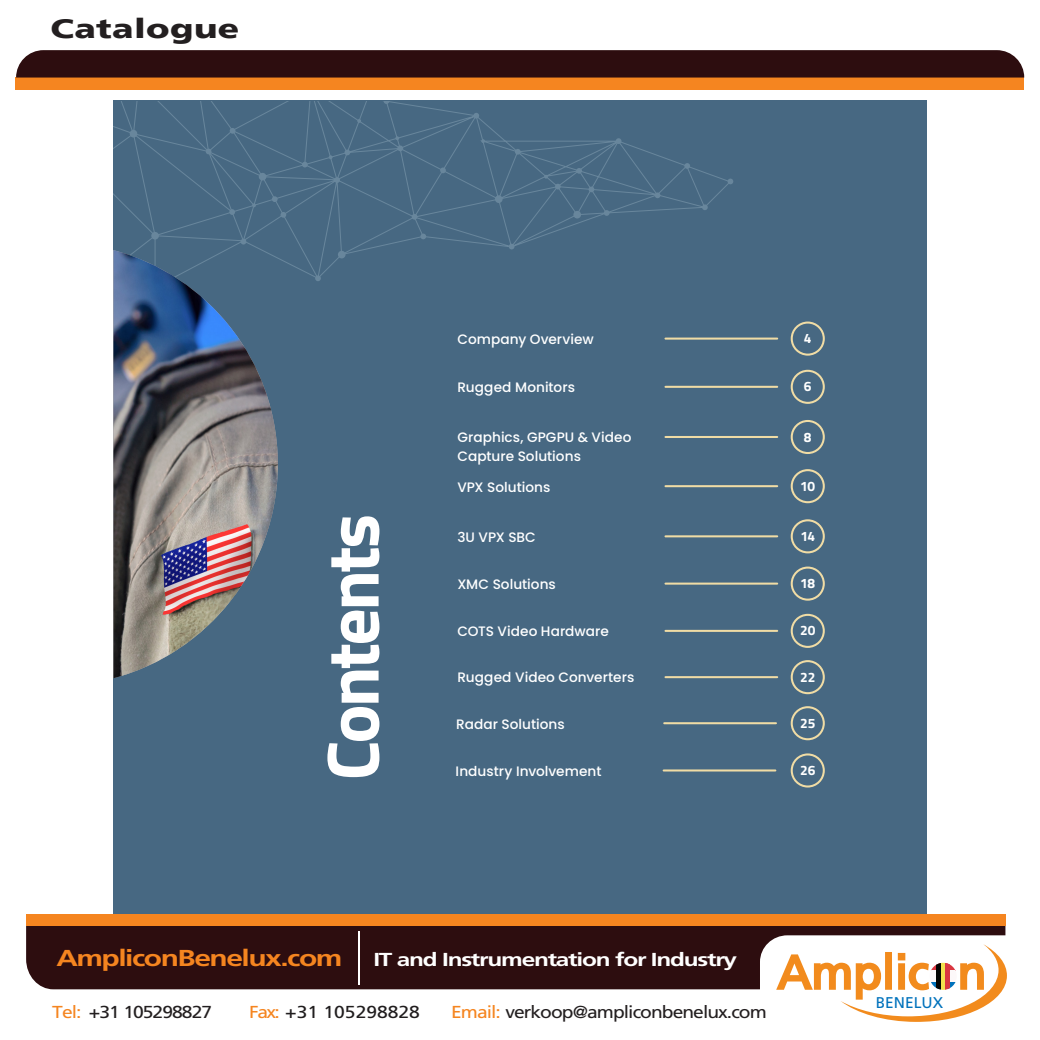
<style>
.page{position:relative;width:1040px;height:1040px;background:#fff}
.page>*{position:absolute;margin:0;border:0;box-sizing:border-box;transform-origin:0 0}
.Headline_-_ExtraBold__Align_Left{font:700 73.85px "Titillium Web";letter-spacing:-.04em;color:#fff}
.t1{font:900 27.12px "Frutiger LT";letter-spacing:.01em;color:#231f20;scale:1.3 1}
.t2{font:700 23.1px "Frutiger";letter-spacing:-.05em;color:#f58520;scale:1.3 1}
.t3{font:700 18.72px "Frutiger";letter-spacing:-.05em;color:#fff;scale:1.3 1}
.t4{font:17.32px "Frutiger";letter-spacing:-.05em;color:#231f20;scale:1.11 1}
.t5{font:17.32px "Frutiger";color:#201d1e;scale:1.11 1}
.t6{font:15.58px "Frutiger";color:#0072bc}
.Subhead_-_Medium__Align_Left{font:500 13.65px/19.1px "Poppins";color:#fff}
._10_pt{font:700 13.65px "Titillium Web";letter-spacing:-.015em;color:#fff}
.s1{color:#f58520}
</style>
<div class="page">
<div style="left:113px;top:101px;width:813px;height:813px;background:#476882"></div>
<div style="left:790px;top:660px;width:34px;height:34px;border:2px solid #f0dca5;border-radius:50%"></div>
<div style="left:790px;top:614px;width:34px;height:34px;border:2px solid #f0dca5;border-radius:50%"></div>
<div style="left:790px;top:566px;width:34px;height:34px;border:2px solid #f0dca5;border-radius:50%"></div>
<div style="left:790px;top:519px;width:34px;height:34px;border:2px solid #f0dca5;border-radius:50%"></div>
<div style="left:790px;top:469px;width:34px;height:34px;border:2px solid #f0dca5;border-radius:50%"></div>
<div style="left:790px;top:420px;width:34px;height:34px;border:2px solid #f0dca5;border-radius:50%"></div>
<div style="left:790px;top:370px;width:34px;height:34px;border:2px solid #f0dca5;border-radius:50%"></div>
<div style="left:790px;top:321px;width:34px;height:34px;border:2px solid #f0dca5;border-radius:50%"></div>
<hr style="left:665px;top:676px;width:112px;height:2px;background:#f0dca5">
<hr style="left:665px;top:630px;width:112px;height:2px;background:#f0dca5">
<hr style="left:665px;top:582px;width:112px;height:2px;background:#f0dca5">
<hr style="left:665px;top:535px;width:112px;height:2px;background:#f0dca5">
<hr style="left:665px;top:485px;width:112px;height:2px;background:#f0dca5">
<svg style="left:113px;top:101px;width:620px;height:287px"></svg>
<hr style="left:665px;top:436px;width:112px;height:2px;background:#f0dca5">
<hr style="left:665px;top:386px;width:112px;height:2px;background:#f0dca5">
<hr style="left:665px;top:337px;width:112px;height:2px;background:#f0dca5">
<img style="left:113px;top:250px;width:165px;height:428px">
<div style="left:790px;top:706px;width:34px;height:34px;border:2px solid #f0dca5;border-radius:50%"></div>
<hr style="left:664px;top:722px;width:112px;height:2px;background:#f0dca5">
<div style="left:790px;top:753px;width:34px;height:34px;border:2px solid #f0dca5;border-radius:50%"></div>
<hr style="left:663px;top:769px;width:112px;height:2px;background:#f0dca5">
<div style="left:16px;top:78px;width:1008px;height:12px;background:#f58520"></div>
<svg style="left:16px;top:50px;width:1008px;height:28px;background:#331313"></svg>
<div style="left:26px;top:926px;width:979px;height:63px;background:#2d0d0f"></div>
<div style="left:26px;top:914px;width:979px;height:12px;background:#f58520"></div>
<hr style="left:358px;top:931px;width:1px;height:53px;background:#fff">
<svg style="left:776px;top:944px;width:230px;height:77px"></svg>
<svg style="left:930px;top:963px;width:26px;height:7px"></svg>
<div style="left:929px;top:970px;width:27px;height:12px;background:#fcf8f9"></div>
<svg style="left:930px;top:982px;width:26px;height:6px"></svg>
<div style="left:936px;top:962px;width:5px;height:27px;background:#040503"></div>
<hr style="left:941px;top:962px;width:4px;height:27px;background:#f2e24e">
<hr style="left:945px;top:962px;width:4px;height:27px;background:#da3741">
<h2 class="t1" style="left:51px;top:12px;width:147px">Catalogue</h2>
<p class="Headline_-_ExtraBold__Align_Left" style="left:296px;top:780px;width:268px;rotate:-90deg">Contents</p>
<p class="Subhead_-_Medium__Align_Left" style="left:457px;top:330px;width:138px">Company Overview</p>
<p class="_10_pt" style="left:804px;top:328px;width:9px">4</p>
<p class="Subhead_-_Medium__Align_Left" style="left:457px;top:378px;width:119px">Rugged Monitors</p>
<p class="Subhead_-_Medium__Align_Left" style="left:457px;top:428px;width:175px">Graphics, GPGPU &amp; Video<br>Capture Solutions</p>
<p class="Subhead_-_Medium__Align_Left" style="left:457px;top:477px;width:94px">VPX Solutions</p>
<p class="Subhead_-_Medium__Align_Left" style="left:457px;top:527px;width:80px">3U VPX SBC</p>
<p class="Subhead_-_Medium__Align_Left" style="left:457px;top:574px;width:100px">XMC Solutions</p>
<p class="Subhead_-_Medium__Align_Left" style="left:457px;top:622px;width:153px">COTS Video Hardware</p>
<p class="Subhead_-_Medium__Align_Left" style="left:457px;top:668px;width:178px">Rugged Video Converters</p>
<p class="_10_pt" style="left:804px;top:376px;width:9px">6</p>
<p class="_10_pt" style="left:804px;top:426px;width:9px">8</p>
<p class="_10_pt" style="left:800px;top:475px;width:17px">10</p>
<p class="_10_pt" style="left:800px;top:525px;width:16px">14</p>
<p class="_10_pt" style="left:800px;top:573px;width:17px">18</p>
<p class="_10_pt" style="left:800px;top:620px;width:17px">20</p>
<p class="_10_pt" style="left:800px;top:666px;width:17px">22</p>
<p class="Subhead_-_Medium__Align_Left" style="left:456px;top:714px;width:110px">Radar Solutions</p>
<p class="_10_pt" style="left:800px;top:712px;width:17px">25</p>
<p class="Subhead_-_Medium__Align_Left" style="left:455px;top:761px;width:147px">Industry Involvement</p>
<p class="_10_pt" style="left:800px;top:759px;width:17px">26</p>
<h3 class="t2" style="left:56px;top:944px;width:222px">AmpliconBenelux.com</h3>
<h3 class="t3" style="left:373px;top:948px;width:281px">IT and Instrumentation for Industry</h3>
<p class="t4" style="left:52px;top:1001px;width:145px"><span class="s1">Tel:</span> +31 105298827</p>
<p class="t5" style="left:249px;top:1001px;width:155px"><span class="s1">Fax:</span> +31 105298828</p>
<p class="t4" style="left:451px;top:1001px;width:286px"><span class="s1">Email:</span> verkoop@ampliconbenelux.com</p>
<p class="t6" style="left:875px;top:993px;width:69px">BENELUX</p>
</div>
